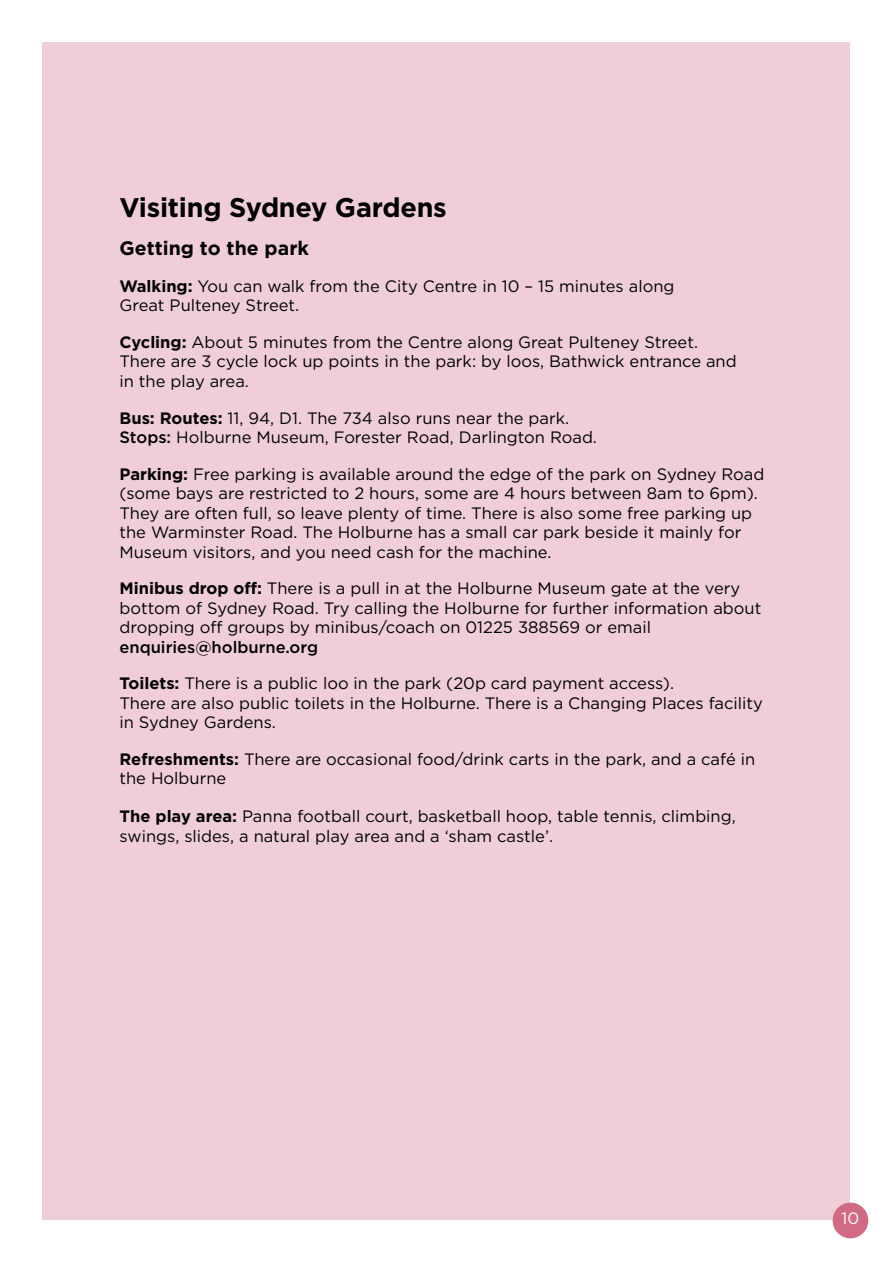
<style>
.page{position:relative;width:893px;height:1263px;background:#fff}
.page>*{position:absolute;margin:0;border:0;box-sizing:border-box;transform-origin:0 0}
.Destination{font:700 27px "Gotham HTF";letter-spacing:-.01em;color:#000}
.Questions{font:700 19.5px "Gotham HTF";color:#000}
.Questions-2{font:16.5px/19.5px "Gotham HTF";color:#000}
.Body_copy{font:16.5px "Gotham HTF";color:#fff}
.s1{font-weight:700}
.s2{font-weight:500}
</style>
<div class="page">
<div style="left:43px;top:43px;width:807px;height:1177px;background:#f0ced7"></div>
<div style="left:833px;top:1202px;width:35px;height:36px;background:#d16a85;border-radius:50%"></div>
<p class="Destination" style="left:119px;top:192px;width:329px">Visiting Sydney Gardens</p>
<p class="Questions" style="left:119px;top:237px;width:191px">Getting to the park</p>
<p class="Questions-2" style="left:119px;top:276px;width:556px"><span class="s1">Walking:</span> You can walk from the City Centre in 10 – 15 minutes along<br>Great Pulteney Street.</p>
<p class="Questions-2" style="left:119px;top:332px;width:619px"><span class="s1">Cycling:</span> About 5 minutes from the Centre along Great Pulteney Street.<br>There are 3 cycle lock up points in the park: by loos, Bathwick entrance and in the play area.</p>
<p class="Questions-2" style="left:119px;top:408px;width:479px"><span class="s1">Bus: Routes:</span> 11, 94, D1. The 734 also runs near the park.<br><span class="s2">Stops:</span> Holburne Museum, Forester Road, Darlington Road.</p>
<p class="Questions-2" style="left:119px;top:464px;width:646px"><span class="s1">Parking:</span> Free parking is available around the edge of the park on Sydney Road (some bays are restricted to 2 hours, some are 4 hours between 8am to 6pm).<br>They are often full, so leave plenty of time. There is also some free parking up the Warminster Road. The Holburne has a small car park beside it mainly for Museum visitors, and you need cash for the machine.</p>
<p class="Questions-2" style="left:119px;top:578px;width:643px"><span class="s1">Minibus drop off:</span> There is a pull in at the Holburne Museum gate at the very bottom of Sydney Road. Try calling the Holburne for further information about dropping off groups by minibus/coach on 01225 388569 or email <span class="s2">enquiries@holburne.org</span></p>
<p class="Questions-2" style="left:119px;top:673px;width:645px"><span class="s1">Toilets:</span> There is a public loo in the park (20p card payment access).<br>There are also public toilets in the Holburne. There is a Changing Places facility in Sydney Gardens.</p>
<p class="Questions-2" style="left:119px;top:749px;width:637px"><span class="s1">Refreshments:</span> There are occasional food/drink carts in the park, and a café in the Holburne</p>
<p class="Questions-2" style="left:119px;top:806px;width:618px"><span class="s1">The play area:</span> Panna football court, basketball hoop, table tennis, climbing, swings, slides, a natural play area and a ‘sham castle’.</p>
<p class="Body_copy" style="left:842px;top:1209px;width:19px">10</p>
</div>
